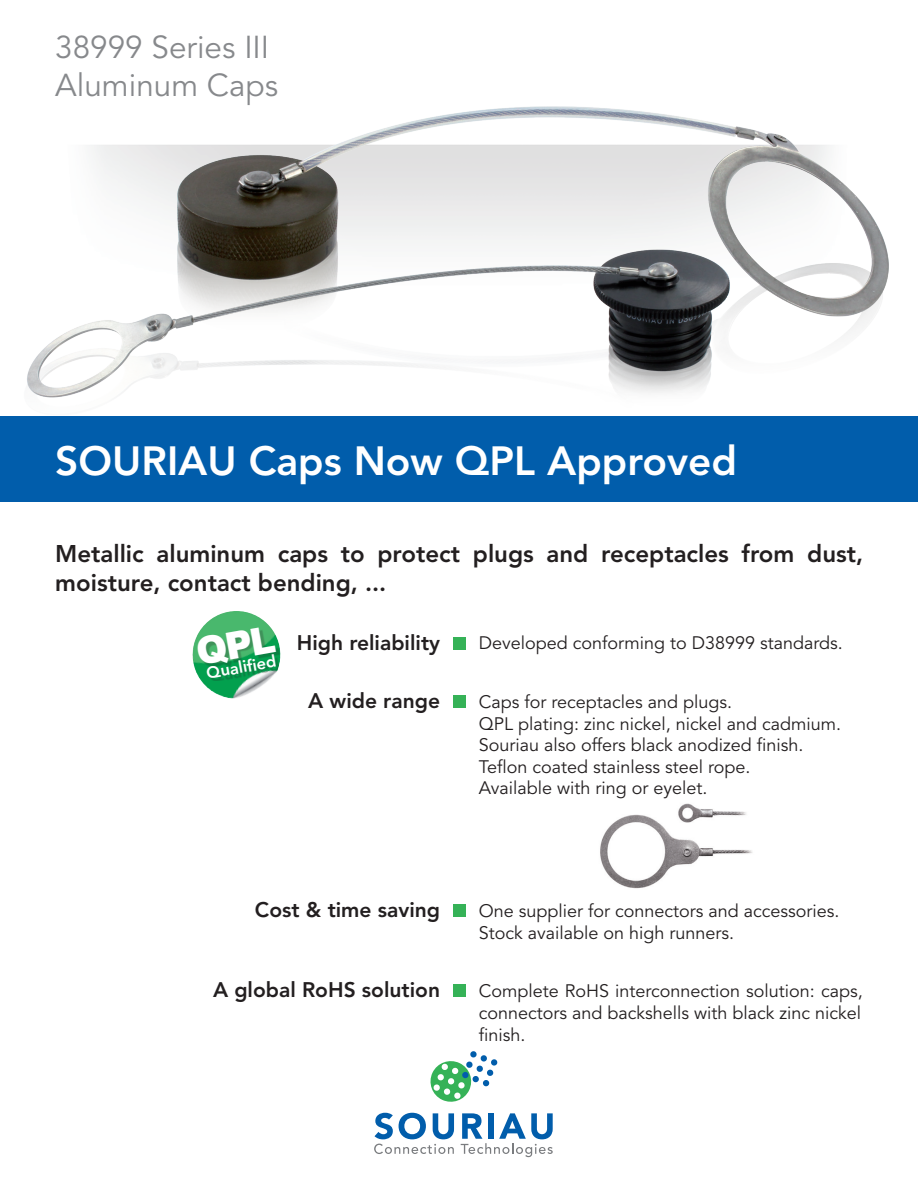
<style>
.page{position:relative;width:918px;height:1188px;background:#fff}
.page>*{position:absolute;margin:0;border:0;box-sizing:border-box;transform-origin:0 0}
.t1{font:800 40.5px "Avenir LT Std";color:#fff}
.t2{font:31.5px/37.8px "Avenir LT Std";color:#87898c}
.t3{font:800 24px/28.8px "Avenir LT Std";color:#231f20}
.t4{font:800 21px "Avenir LT Std";color:#231f20}
.t5{font:18px/21.6px "Avenir LT Std";color:#231f20}
.t6{font:800 16.5px "Avenir LT Std";color:#fff}
</style>
<div class="page">
<svg style="left:374px;top:1113px;width:80px;height:41px"></svg>
<svg style="left:461px;top:1113px;width:92px;height:44px"></svg>
<svg style="left:430px;top:1051px;width:68px;height:51px"></svg>
<img style="left:0;top:106px;width:918px;height:311px">
<div style="left:0;top:417px;width:918px;height:85px;background:#015dab"></div>
<div style="left:453px;top:637px;width:13px;height:13px;background:#35b257"></div>
<div style="left:453px;top:905px;width:13px;height:12px;background:#35b257"></div>
<div style="left:453px;top:985px;width:13px;height:12px;background:#35b257"></div>
<img style="left:600px;top:803px;width:153px;height:86px">
<div style="left:453px;top:695px;width:13px;height:13px;background:#35b257"></div>
<img style="left:193px;top:611px;width:87px;height:88px;border-radius:44px">
<div style="left:200px;top:629px;width:80px;height:52px;background:#231f20;opacity:.25"></div>
<svg style="left:196px;top:625px;width:80px;height:43px;background:#37a460"></svg>
<h2 class="t2" style="left:55px;top:29px;width:224px">38999 Series III<br>Aluminum Caps</h2>
<h1 class="t1" style="left:55px;top:436px;width:683px">SOURIAU Caps Now QPL Approved</h1>
<h3 class="t3" style="left:55px;top:540px;width:809px">Metallic aluminum caps to protect plugs and receptacles from dust, moisture, contact bending, ...</h3>
<p class="t6" style="left:205px;top:664px;width:72px;rotate:-10deg">Qualifi ed</p>
<p class="t4" style="left:297px;top:630px;width:145px">High reliability</p>
<p class="t5" style="left:479px;top:633px;width:366px">Developed conforming to D38999 standards.</p>
<p class="t4" style="left:308px;top:688px;width:133px">A wide range</p>
<p class="t5" style="left:479px;top:691px;width:364px">Caps for receptacles and plugs.<br>QPL plating: zinc nickel, nickel and cadmium.<br>Souriau also offers black anodized finish.<br>Teflon coated stainless steel rope.<br>Available with ring or eyelet.</p>
<p class="t4" style="left:255px;top:898px;width:187px">Cost &amp; time saving</p>
<p class="t5" style="left:479px;top:901px;width:362px">One supplier for connectors and accessories.<br>Stock available on high runners.</p>
<p class="t4" style="left:213px;top:978px;width:229px">A global RoHS solution</p>
<p class="t5" style="left:479px;top:981px;width:385px;text-align:justify">Complete RoHS interconnection solution: caps, connectors and backshells with black zinc nickel finish.</p>
</div>
